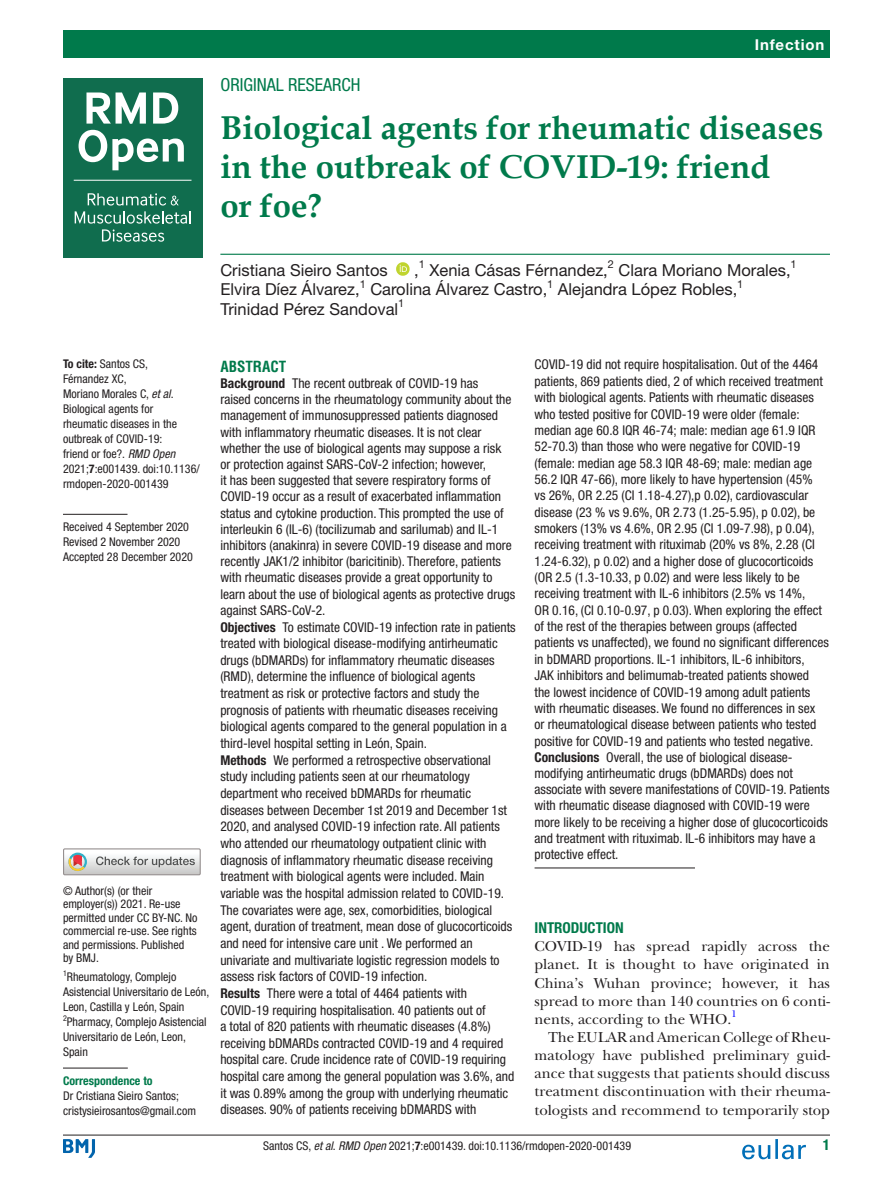
<style>
.page{position:relative;width:893px;height:1191px;background:#fff}
.page>*{position:absolute;margin:0;border:0;box-sizing:border-box;transform-origin:0 0}
.t1{font:700 33px/39px "Book Antiqua";color:#007a4b}
.t2{font:condensed 18px "Helvetica Neue LT Std";color:#007a4b}
.t3{font:16.5px/19.5px "Helvetica Neue LT Std";color:#231f20}
.t4{font:15px/18.1px "New Baskerville";color:#231f20;text-align:justify}
.t5{font:700 condensed 15px "Helvetica Neue LT Std";color:#007a4b}
.t6{font:700 15px "Helvetica Neue LT Std";letter-spacing:.055em;color:#fff}
.t7{font:700 condensed 15px "Helvetica";color:#007a4b}
.t8{font:condensed 13.5px/16.5px "Helvetica Neue LT Std";color:#231f20}
.t9{font:condensed 12px/15px "Helvetica Neue LT Std";color:#231f20}
.t10{font:700 condensed 12px "Helvetica Neue LT Std";color:#007a4b}
.t11{font:10.95px "Helvetica Neue LT Std";color:#231f20}
.t12{font:condensed 7.95px "Helvetica Neue LT Std";color:#231f20}
.s1{font-weight:700}
.s2{font-style:italic}
</style>
<div class="page">
<hr style="left:63px;top:1134px;width:767px;height:1px;background:#231f20">
<svg style="left:742px;top:1139px;width:64px;height:20px"></svg>
<svg style="left:63px;top:1139px;width:32px;height:18px"></svg>
<hr style="left:220px;top:254px;width:610px;height:1px;background:#007a4b">
<svg style="left:396px;top:262px;width:14px;height:14px"></svg>
<hr style="left:63px;top:514px;width:65px;height:1px;background:#231f20">
<hr style="left:63px;top:1067px;width:65px;height:1px;background:#231f20">
<div style="left:63px;top:848px;width:138px;height:27px;border:1px solid #969090"></div>
<svg style="left:64px;top:849px;width:136px;height:25px"></svg>
<div style="left:63px;top:78px;width:139px;height:179px;background:#106d4e"></div>
<svg style="left:86px;top:92px;width:60px;height:32px"></svg>
<svg style="left:153px;top:92px;width:25px;height:32px"></svg>
<svg style="left:79px;top:130px;width:105px;height:40px"></svg>
<hr style="left:74px;top:180px;width:117px;height:1px;background:#fff">
<svg style="left:88px;top:193px;width:91px;height:12px"></svg>
<svg style="left:75px;top:211px;width:116px;height:31px"></svg>
<div style="left:63px;top:31px;width:767px;height:27px;background:#007a4b"></div>
<hr style="left:535px;top:867px;width:160px;height:1px;background:#231f20">
<p class="t6" style="left:755px;top:35px;width:71px">Infection</p>
<h2 class="t2" style="left:220px;top:74px;width:142px">ORIGINAL RESEARCH</h2>
<h1 class="t1" style="left:220px;top:108px;width:605px">Biological agents for rheumatic diseases in the outbreak of COVID-19: friend<br>or foe?</h1>
<p class="t3" style="left:220px;top:260px;width:578px;text-indent:194px">,<sup>1</sup> Xenia Cásas Férnandez,<sup>2</sup> Clara Moriano Morales,<sup>1<br></sup>Elvira Díez Álvarez,<sup>1</sup> Carolina Álvarez Castro,<sup>1</sup> Alejandra López Robles,<sup>1<br></sup>Trinidad Pérez Sandoval</p>
<p class="t3" style="left:220px;top:260px;width:169px">Cristiana Sieiro Santos</p>
<p class="t11" style="left:398px;top:297px;width:8px">1</p>
<p class="t9" style="left:63px;top:356px;width:138px"><span class="s1">To cite:</span> Santos CS,<br>Férnandez XC,<br>Moriano Morales C, <span class="s2">et al</span>.<br>Biological agents for rheumatic diseases in the outbreak of COVID-19:<br>friend or foe?. <span class="s2">RMD Open<br></span>2021;<span class="s1">7</span>:e001439. doi:10.1136/ rmdopen-2020-001439</p>
<p class="t9" style="left:63px;top:519px;width:131px">Received 4 September 2020<br>Revised 2 November 2020<br>Accepted 28 December 2020</p>
<p class="t9" style="left:63px;top:883px;width:136px;line-height:13.5px">© Author(s) (or their employer(s)) 2021. Re-use permitted under CC BY-NC. No commercial re-use. See rights and permissions. Published by BMJ.</p>
<p class="t12" style="left:63px;top:968px;width:5px">1</p>
<p class="t9" style="left:63px;top:969px;width:148px;text-indent:4px">Rheumatology, Complejo<br>Asistencial Universitario de León,<br>Leon, Castilla y León, Spain</p>
<p class="t12" style="left:63px;top:1013px;width:5px">2</p>
<p class="t9" style="left:63px;top:1014px;width:145px;text-indent:4px">Pharmacy, Complejo Asistencial<br>Universitario de León, Leon,<br>Spain</p>
<p class="t10" style="left:63px;top:1073px;width:91px">Correspondence to</p>
<p class="t9" style="left:63px;top:1088px;width:135px">Dr Cristiana Sieiro Santos; cristysieirosantos@gmail.com</p>
<p class="t7" style="left:220px;top:357px;width:67px">ABSTRACT</p>
<p class="t8" style="left:220px;top:375px;width:297px"><span class="s1">Background</span> The recent outbreak of COVID-19 has<br>raised concerns in the rheumatology community about the management of immunosuppressed patients diagnosed with inflammatory rheumatic diseases. It is not clear whether the use of biological agents may suppose a risk<br>or protection against SARS-CoV-2 infection; however,<br>it has been suggested that severe respiratory forms of COVID-19 occur as a result of exacerbated inflammation status and cytokine production. This prompted the use of interleukin 6 (IL-6) (tocilizumab and sarilumab) and IL-1 inhibitors (anakinra) in severe COVID-19 disease and more recently JAK1/2 inhibitor (baricitinib). Therefore, patients with rheumatic diseases provide a great opportunity to learn about the use of biological agents as protective drugs against SARS-CoV-2.<br><span class="s1">Objectives</span> To estimate COVID-19 infection rate in patients treated with biological disease-modifying antirheumatic drugs (bDMARDs) for inflammatory rheumatic diseases (RMD), determine the influence of biological agents treatment as risk or protective factors and study the prognosis of patients with rheumatic diseases receiving biological agents compared to the general population in a third-level hospital setting in León, Spain.<br><span class="s1">Methods</span> We performed a retrospective observational study including patients seen at our rheumatology department who received bDMARDs for rheumatic diseases between December 1st 2019 and December 1st 2020, and analysed COVID-19 infection rate. All patients who attended our rheumatology outpatient clinic with diagnosis of inflammatory rheumatic disease receiving treatment with biological agents were included. Main variable was the hospital admission related to COVID-19.<br>The covariates were age, sex, comorbidities, biological agent, duration of treatment, mean dose of glucocorticoids and need for intensive care unit . We performed an univariate and multivariate logistic regression models to assess risk factors of COVID-19 infection.<br><span class="s1">Results</span> There were a total of 4464 patients with COVID-19 requiring hospitalisation. 40 patients out of<br>a total of 820 patients with rheumatic diseases (4.8%) receiving bDMARDs contracted COVID-19 and 4 required hospital care. Crude incidence rate of COVID-19 requiring hospital care among the general population was 3.6%, and it was 0.89% among the group with underlying rheumatic diseases. 90% of patients receiving bDMARDS with</p>
<p class="t8" style="left:535px;top:356px;width:296px">COVID-19 did not require hospitalisation. Out of the 4464 patients, 869 patients died, 2 of which received treatment with biological agents. Patients with rheumatic diseases who tested positive for COVID-19 were older (female: median age 60.8 IQR 46-74; male: median age 61.9 IQR 52-70.3) than those who were negative for COVID-19 (female: median age 58.3 IQR 48-69; male: median age 56.2 IQR 47-66), more likely to have hypertension (45%<br>vs 26%, OR 2.25 (CI 1.18-4.27),p 0.02), cardiovascular disease (23 % vs 9.6%, OR 2.73 (1.25-5.95), p 0.02), be smokers (13% vs 4.6%, OR 2.95 (CI 1.09-7.98), p 0.04), receiving treatment with rituximab (20% vs 8%, 2.28 (CI 1.24-6.32), p 0.02) and a higher dose of glucocorticoids (OR 2.5 (1.3-10.33, p 0.02) and were less likely to be receiving treatment with IL-6 inhibitors (2.5% vs 14%,<br>OR 0.16, (CI 0.10-0.97, p 0.03). When exploring the effect of the rest of the therapies between groups (affected patients vs unaffected), we found no significant differences in bDMARD proportions. IL-1 inhibitors, IL-6 inhibitors,<br>JAK inhibitors and belimumab-treated patients showed<br>the lowest incidence of COVID-19 among adult patients with rheumatic diseases. We found no differences in sex<br>or rheumatological disease between patients who tested positive for COVID-19 and patients who tested negative.<br><span class="s1">Conclusions</span> Overall, the use of biological disease&shy;modifying antirheumatic drugs (bDMARDs) does not associate with severe manifestations of COVID-19. Patients with rheumatic disease diagnosed with COVID-19 were more likely to be receiving a higher dose of glucocorticoids and treatment with rituximab. IL-6 inhibitors may have a protective effect.</p>
<p class="t5" style="left:535px;top:918px;width:91px">INTRODUCTION</p>
<p class="t4" style="left:535px;top:937px;width:297px">COVID-19 has spread rapidly across the planet. It is thought to have originated in China’s Wuhan province; however, it has spread to more than 140 countries on 6 conti&shy;nents, according to the WHO.<sup>1</sup></p>
<p class="t4" style="left:535px;top:1028px;width:297px;text-indent:14px">The EULAR and American College of Rheu&shy;matology have published preliminary guid&shy;ance that suggests that patients should discuss treatment discontinuation with their rheuma&shy;tologists and recommend to temporarily stop</p>
<p class="t9" style="left:263px;top:1138px;width:370px">Santos CS, <span class="s2">et al</span>. <span class="s2">RMD Open</span> 2021;<span class="s1">7</span>:e001439. doi:10.1136/rmdopen-2020-001439</p>
<p class="t5" style="left:823px;top:1135px;width:9px">1</p>
</div>
